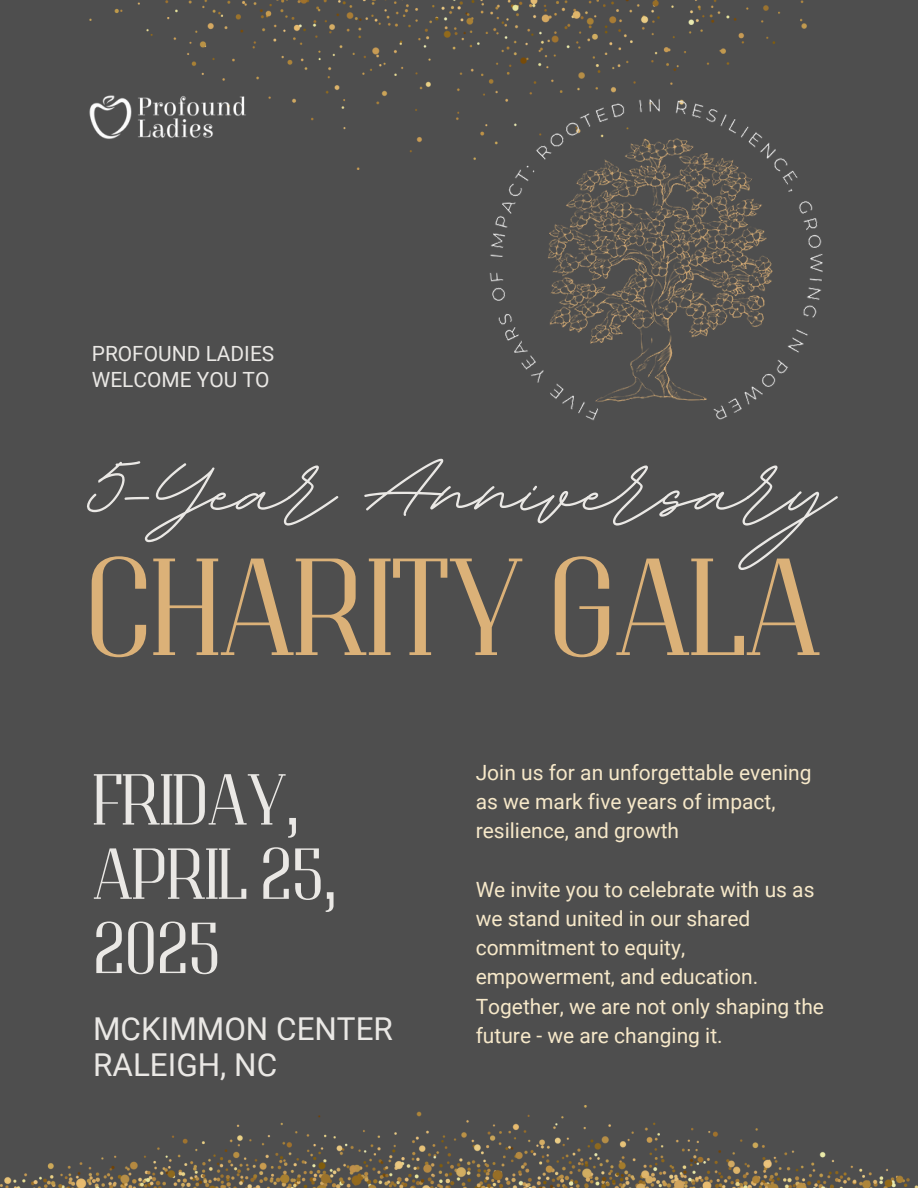
<style>
.page{position:relative;width:918px;height:1188px;background:#4e4e4e}
.page>*{position:absolute;margin:0;border:0;box-sizing:border-box;transform-origin:0 0}
.t1{font:700 147.9px "BD Script";color:#eae8e5}
.t2{font:137.85px "Adirek Serif 400";color:#dbb178}
.t3{font:72px/74.2px "Adirek Serif 400";color:#eae8e5}
.t4{font:31.5px/36px "Roboto";color:#eae8e5}
.t5{font:21px/29.2px "Roboto";color:#f6e8c9}
.t6{font:21px/25.8px "Roboto";color:#eae8e5}
</style>
<div class="page">
<img style="left:89px;top:0;width:718px;height:169px">
<img style="left:476px;top:92px;width:347px;height:329px">
<img style="left:89px;top:92px;width:157px;height:53px">
<img style="left:0;top:1105px;width:918px;height:83px">
<h3 class="t6" style="left:92px;top:341px;width:184px">PROFOUND LADIES<br>WELCOME YOU TO</h3>
<p class="t1" style="left:81px;top:393px;width:754px">5-Year Anniversary</p>
<p class="t2" style="left:85px;top:527px;width:736px">CHARITY GALA</p>
<p class="t3" style="left:93px;top:763px;width:244px">FRIDAY,<br>APRIL 25,<br>2025</p>
<h5 class="t4" style="left:93px;top:1011px;width:301px">MCKIMMON CENTER<br>RALEIGH, NC</h5>
<h2 class="t5" style="left:476px;top:758px;width:337px">Join us for an unforgettable evening as we mark five years of impact, resilience, and growth</h2>
<h1 class="t5" style="left:476px;top:875px;width:350px">We invite you to celebrate with us as we stand united in our shared commitment to equity, empowerment, and education.<br>Together, we are not only shaping the future - we are changing it.</h1>
</div>
